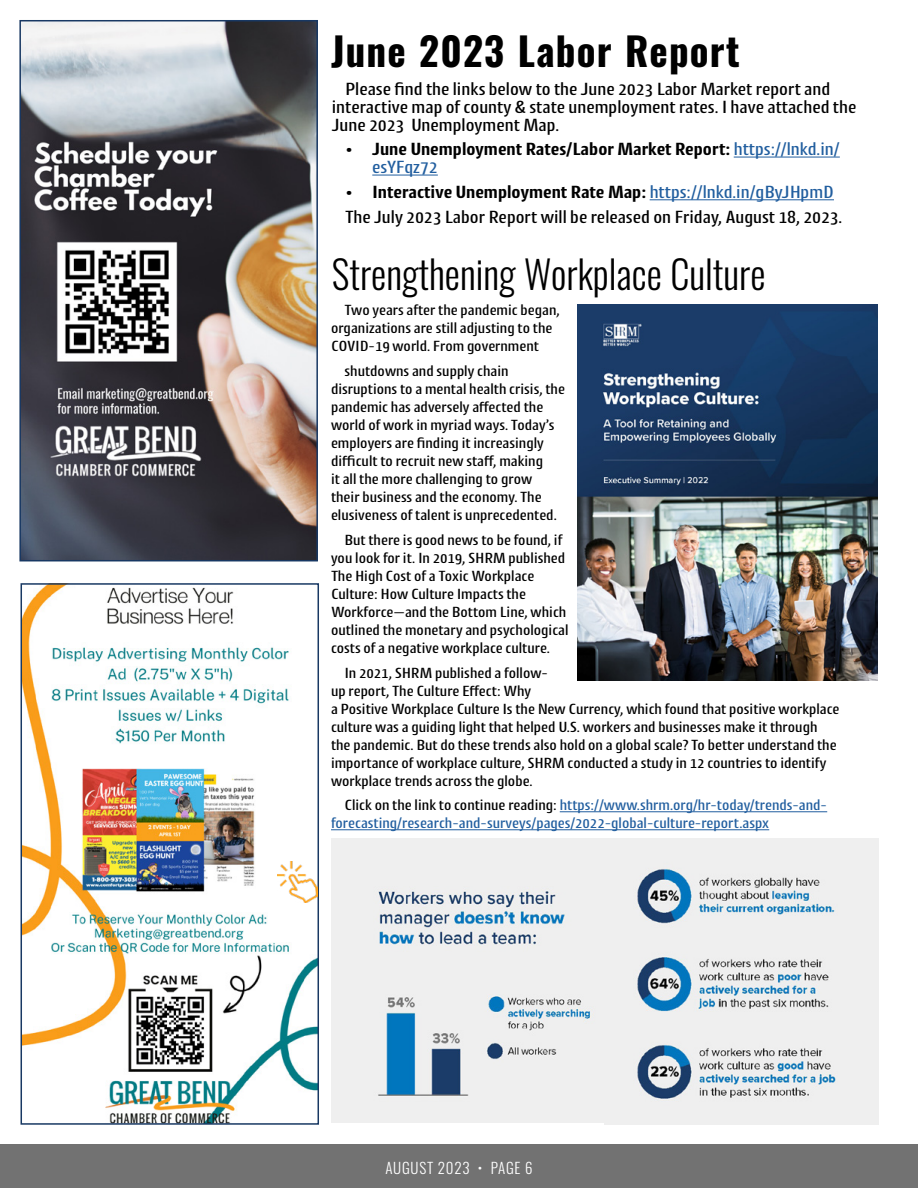
<style>
.page{position:relative;width:918px;height:1188px;background:#fff}
.page>*{position:absolute;margin:0;border:0;box-sizing:border-box;transform-origin:0 0}
.t1{font:300 39px "Oswald";color:#000}
.t2{font:700 39px "Oswald";letter-spacing:.03em;color:#000}
.t3{font:500 18px/18px "Cantiga";letter-spacing:-.01em;color:#000}
.t4{font:700 18px/18px "Cantiga";letter-spacing:-.01em;color:#000}
.t5{font:500 15px/18px "Cantiga";letter-spacing:-.01em;color:#000}
.t6{font:500 15px/18px "Cantiga";letter-spacing:-.01em;color:#215e9f}
.t7{font:300 15px "Oswald";letter-spacing:.05em;color:#fff}
.s1{font-weight:500;color:#215e9f}
.s2{font-weight:700}
.s3{color:#215e9f}
.s4{color:#000}
</style>
<div class="page">
<div style="left:0;top:1145px;width:918px;height:43px;background:#727272"></div>
<img style="left:24px;top:586px;width:292px;height:536px">
<div style="left:21px;top:583px;width:298px;height:542px;border:2px solid #183863"></div>
<img style="left:22px;top:23px;width:293px;height:535px">
<div style="left:19px;top:20px;width:299px;height:541px;border:2px solid #183863"></div>
<img style="left:277px;top:862px;width:41px;height:41px">
<hr style="left:560px;top:811px;width:267px;height:1px;background:#215e9f">
<hr style="left:331px;top:829px;width:438px;height:1px;background:#215e9f">
<hr style="left:734px;top:157px;width:106px;height:1px;background:#215e9f">
<hr style="left:372px;top:175px;width:66px;height:1px;background:#215e9f">
<hr style="left:650px;top:199px;width:184px;height:1px;background:#215e9f">
<img style="left:578px;top:304px;width:300px;height:376px">
<img style="left:331px;top:838px;width:274px;height:285px">
<img style="left:605px;top:838px;width:274px;height:287px">
<h1 class="t2" style="left:331px;top:30px;width:410px">June 2023 Labor Report</h1>
<p class="t3" style="left:332px;top:79px;width:526px;text-indent:14px">Please find the links below to the June 2023 Labor Market report and interactive map of county &amp; state unemployment rates. I have attached the<br>June 2023 Unemployment Map.</p>
<p class="t4" style="left:372px;top:140px;width:469px;text-indent:-27px">• June Unemployment Rates/Labor Market Report: <span class="s1">https://lnkd.in/ esYFqz72</span></p>
<p class="t3" style="left:345px;top:179px;width:499px;line-height:24.8px"><span class="s2">• Interactive Unemployment Rate Map:</span> <span class="s3">https://lnkd.in/gByJHpmD<br></span>The July 2023 Labor Report will be released on Friday, August 18, 2023.</p>
<h1 class="t1" style="left:332px;top:239px;width:435px">Strengthening Workplace Culture</h1>
<p class="t5" style="left:331px;top:301px;width:230px;text-indent:14px">Two years after the pandemic began, organizations are still adjusting to the<br>COVID-19 world. From government</p>
<p class="t5" style="left:331px;top:361px;width:236px;text-indent:14px">shutdowns and supply chain disruptions to a mental health crisis, the pandemic has adversely affected the world of work in myriad ways. Today’s employers are finding it increasingly difficult to recruit new staff, making<br>it all the more challenging to grow<br>their business and the economy. The elusiveness of talent is unprecedented.</p>
<p class="t5" style="left:331px;top:530px;width:239px;text-indent:14px">But there is good news to be found, if you look for it. In 2019, SHRM published The High Cost of a Toxic Workplace Culture: How Culture Impacts the Workforce—and the Bottom Line, which outlined the monetary and psychological costs of a negative workplace culture.</p>
<p class="t5" style="left:331px;top:663px;width:510px;text-indent:14px">In 2021, SHRM published a follow-<br>up report, The Culture Effect: Why<br>a Positive Workplace Culture Is the New Currency, which found that positive workplace culture was a guiding light that helped U.S. workers and businesses make it through the pandemic. But do these trends also hold on a global scale? To better understand the importance of workplace culture, SHRM conducted a study in 12 countries to identify workplace trends across the globe.</p>
<p class="t6" style="left:331px;top:796px;width:498px;text-indent:14px"><span class="s4">Click on the link to continue reading:</span> https://www.shrm.org/hr-today/trends-and&shy;forecasting/research-and-surveys/pages/2022-global-culture-report.aspx</p>
<p class="t7" style="left:385px;top:1155px;width:149px">AUGUST 2023 • PAGE 6</p>
</div>
